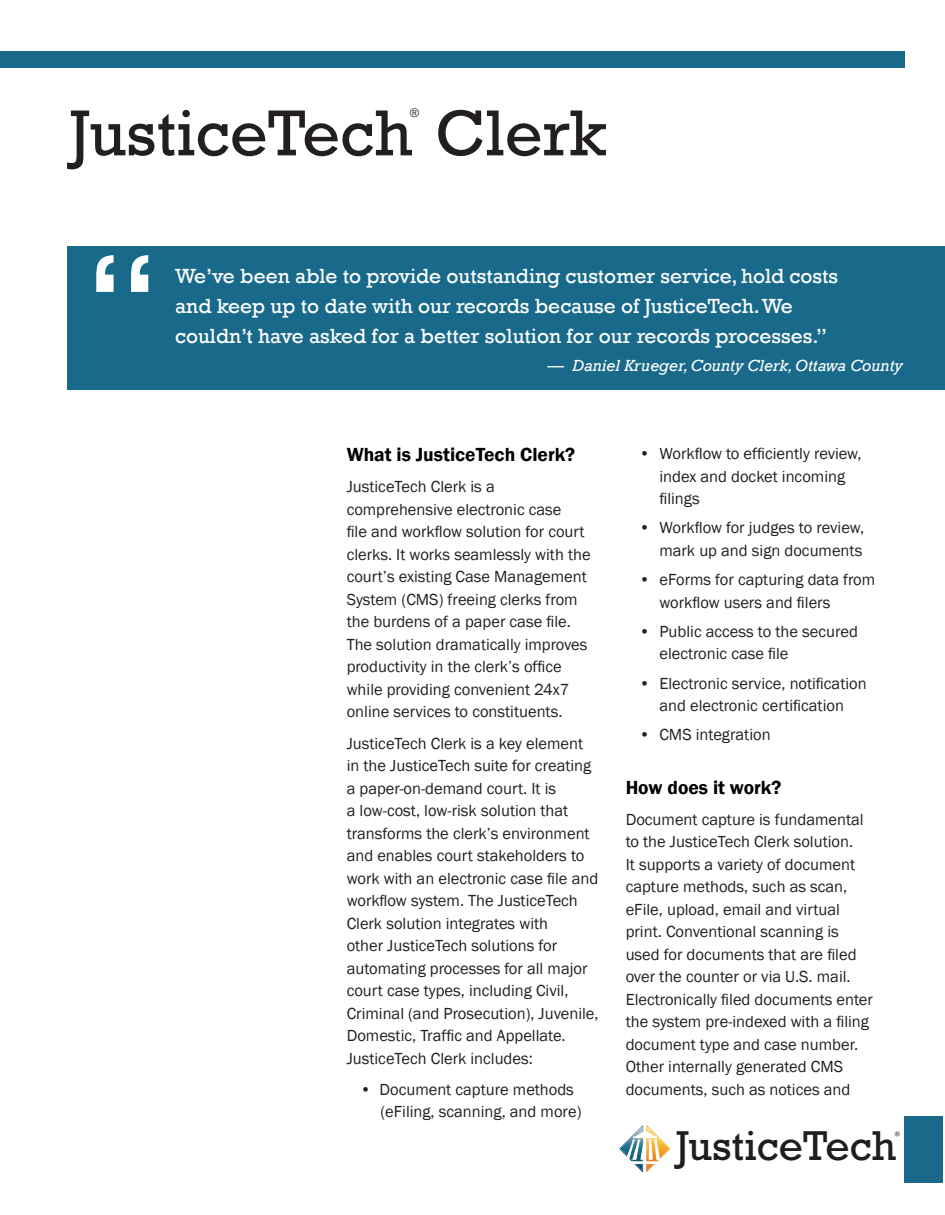
<style>
.page{position:relative;width:945px;height:1215px;background:#fff}
.page>*{position:absolute;margin:0;border:0;box-sizing:border-box;transform-origin:0 0}
.t1{font:143.85px "Rockwell";color:#fff}
.Solution_headline{font:66px "Rockwell";color:#231f20}
.t2{font:42.45px "Rockwell";color:#201d1e}
.t3{font:21px/30px "Rockwell";color:#fff}
.JT_Body_Copy{font:600 19.5px "Franklin Gothic";color:#000}
.JT_Body_Copy-2{font:16.5px/22.5px "Franklin Gothic";color:#231f20}
.bullets{font:16.5px/22.5px "Franklin Gothic";color:#231f20}
.Quote_Author{font:italic 16.5px "Rockwell";color:#fff}
.Solution_headline-2{font:13.05px "Franklin Gothic";color:#231f20}
.t4{font:6.45px "Rockwell";color:#201d1e}
</style>
<div class="page">
<div style="left:904px;top:1117px;width:40px;height:66px;background:#196a8a"></div>
<svg style="left:620px;top:1125px;width:50px;height:47px"></svg>
<div style="left:68px;top:246px;width:877px;height:143px;background:#196a8a"></div>
<div style="left:0;top:51px;width:904px;height:17px;background:#196a8a"></div>
<p class="Solution_headline-2" style="left:410px;top:105px;width:12px">®</p>
<p class="Solution_headline" style="left:69px;top:95px;width:539px">JusticeTech Clerk</p>
<p class="t1" style="left:85px;top:222px;width:76px">“</p>
<p class="t3" style="left:175px;top:261px;width:665px">We’ve been able to provide outstanding customer service, hold costs and keep up to date with our records because of JusticeTech. We couldn’t have asked for a better solution for our records processes.”</p>
<p class="Quote_Author" style="left:548px;top:355px;width:357px">— Daniel Krueger, County Clerk, Ottawa County</p>
<p class="JT_Body_Copy" style="left:347px;top:443px;width:230px">What is JusticeTech Clerk?</p>
<p class="JT_Body_Copy-2" style="left:347px;top:476px;width:245px">JusticeTech Clerk is a comprehensive electronic case<br>file and workflow solution for court clerks. It works seamlessly with the court’s existing Case Management System (CMS) freeing clerks from the burdens of a paper case file.<br>The solution dramatically improves productivity in the clerk’s office while providing convenient 24x7 online services to constituents.</p>
<p class="JT_Body_Copy-2" style="left:347px;top:732px;width:254px">JusticeTech Clerk is a key element in the JusticeTech suite for creating a paper-on-demand court. It is<br>a low-cost, low-risk solution that transforms the clerk’s environment and enables court stakeholders to work with an electronic case file and workflow system. The JusticeTech Clerk solution integrates with<br>other JusticeTech solutions for automating processes for all major court case types, including Civil, Criminal (and Prosecution), Juvenile, Domestic, Traffic and Appellate.<br>JusticeTech Clerk includes:</p>
<p class="bullets" style="left:380px;top:1078px;width:203px;text-indent:-20px">• Document capture methods (eFiling, scanning, and more)</p>
<p class="bullets" style="left:659px;top:443px;width:204px;text-indent:-20px">• Workflow to efficiently review, index and docket incoming filings</p>
<p class="bullets" style="left:639px;top:517px;width:226px;text-align:right">• Workflow for judges to review, mark up and sign documents</p>
<p class="bullets" style="left:659px;top:569px;width:217px;text-indent:-20px">• eForms for capturing data from workflow users and filers</p>
<p class="bullets" style="left:659px;top:621px;width:200px;text-indent:-20px">• Public access to the secured electronic case file</p>
<p class="bullets" style="left:639px;top:672px;width:229px;text-align:center">• Electronic service, notification and electronic certification</p>
<p class="bullets" style="left:639px;top:724px;width:133px">• CMS integration</p>
<p class="JT_Body_Copy" style="left:626px;top:775px;width:157px">How does it work?</p>
<p class="JT_Body_Copy-2" style="left:626px;top:808px;width:249px">Document capture is fundamental to the JusticeTech Clerk solution.<br>It supports a variety of document capture methods, such as scan, eFile, upload, email and virtual print. Conventional scanning is used for documents that are filed over the counter or via U.S. mail.<br>Electronically filed documents enter the system pre-indexed with a filing document type and case number.<br>Other internally generated CMS documents, such as notices and</p>
<h3 class="t2" style="left:676px;top:1121px;width:222px">JusticeTech</h3>
<p class="t4" style="left:895px;top:1130px;width:6px">®</p>
</div>
